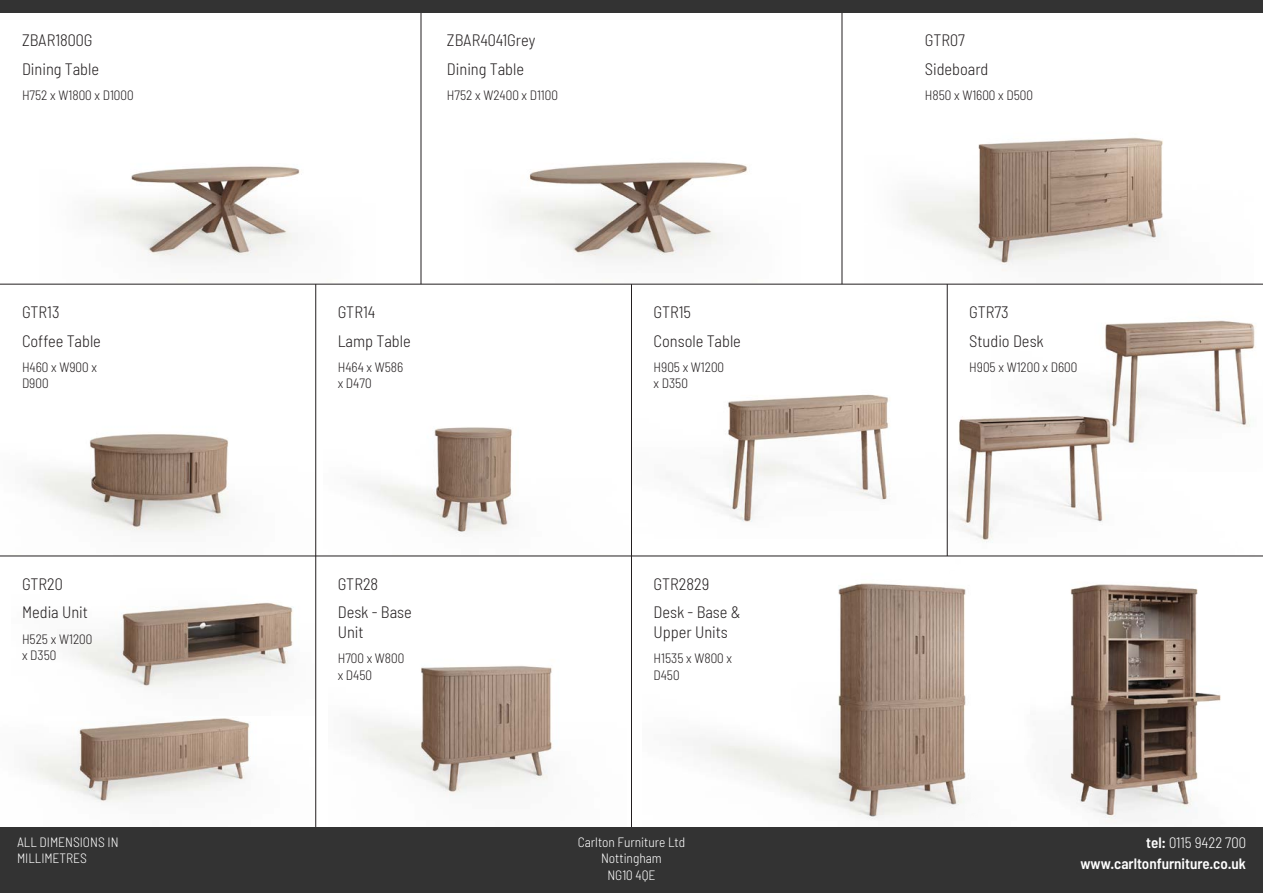
<style>
.page{position:relative;width:1263px;height:893px;background:#fff}
.page>*{position:absolute;margin:0;border:0;box-sizing:border-box;transform-origin:0 0}
.t1{font:300 semi-condensed 16.5px/28.8px "Barlow";color:#231f20}
.t2{font:600 semi-condensed 15px/21px "Barlow";color:#fff;text-align:right}
.t3{font:300 semi-condensed 13.5px/16.2px "Barlow";color:#231f20}
.t4{font:300 semi-condensed 13.5px/16.2px "Barlow";color:#fff;text-align:center}
.s1{font-weight:300}
</style>
<div class="page">
<img style="left:863px;top:137px;width:390px;height:147px">
<div style="left:863px;top:52px;width:47px;height:231px;background:#fefefe"></div>
<img style="left:519px;top:162px;width:229px;height:100px">
<img style="left:94px;top:166px;width:206px;height:96px">
<img style="left:642px;top:556px;width:291px;height:272px">
<img style="left:933px;top:556px;width:323px;height:272px">
<img style="left:328px;top:665px;width:298px;height:163px">
<img style="left:0;top:718px;width:315px;height:110px">
<img style="left:72px;top:602px;width:222px;height:86px">
<svg style="left:0;top:284px;width:1263px;height:272px"></svg>
<hr style="left:947px;top:284px;width:1px;height:272px;background:#231f20">
<hr style="left:421px;top:12px;width:1px;height:272px;background:#231f20">
<hr style="left:842px;top:12px;width:1px;height:272px;background:#231f20">
<hr style="left:631px;top:284px;width:1px;height:544px;background:#231f20">
<hr style="left:315px;top:284px;width:1px;height:544px;background:#231f20">
<div style="left:0;top:828px;width:1263px;height:65px;background:#333"></div>
<div style="left:0;top:0;width:1263px;height:12px;background:#333"></div>
<p class="t1" style="left:22px;top:25px;width:79px">ZBAR1800G<br>Dining Table</p>
<p class="t3" style="left:22px;top:87px;width:113px">H752 x W1800 x D1000</p>
<p class="t1" style="left:22px;top:297px;width:80px">GTR13<br>Coffee Table</p>
<p class="t3" style="left:22px;top:358px;width:76px">H460 x W900 x<br>D900</p>
<p class="t1" style="left:22px;top:569px;width:67px">GTR20<br>Media Unit</p>
<p class="t3" style="left:22px;top:630px;width:72px">H525 x W1200 x D350</p>
<p class="t4" style="left:17px;top:834px;width:103px;text-align:left">ALL DIMENSIONS IN<br>MILLIMETRES</p>
<p class="t1" style="left:447px;top:25px;width:90px">ZBAR4041Grey<br>Dining Table</p>
<p class="t3" style="left:447px;top:87px;width:112px">H752 x W2400 x D1100</p>
<p class="t1" style="left:338px;top:297px;width:74px">GTR14<br>Lamp Table</p>
<p class="t3" style="left:338px;top:358px;width:67px">H464 x W586 x D470</p>
<p class="t1" style="left:338px;top:569px;width:76px">GTR28<br>Desk - Base</p>
<p class="t1" style="left:338px;top:617px;width:27px">Unit</p>
<p class="t3" style="left:338px;top:650px;width:68px">H700 x W800 x D450</p>
<p class="t1" style="left:653px;top:297px;width:89px">GTR15<br>Console Table</p>
<p class="t3" style="left:653px;top:358px;width:72px">H905 x W1200 x D350</p>
<p class="t1" style="left:653px;top:569px;width:89px">GTR2829<br>Desk - Base &amp;</p>
<p class="t1" style="left:653px;top:617px;width:76px">Upper Units</p>
<p class="t3" style="left:653px;top:650px;width:80px">H1535 x W800 x<br>D450</p>
<p class="t4" style="left:578px;top:834px;width:109px">Carlton Furniture Ltd<br>Nottingham<br>NG10 4QE</p>
<p class="t1" style="left:925px;top:25px;width:65px">GTR07<br>Sideboard</p>
<p class="t3" style="left:925px;top:87px;width:110px">H850 x W1600 x D500</p>
<p class="t1" style="left:969px;top:297px;width:76px">GTR73<br>Studio Desk</p>
<p class="t3" style="left:969px;top:358px;width:110px">H905 x W1200 x D600</p>
<p class="t2" style="left:1080px;top:832px;width:167px">tel: <span class="s1">0115 9422 700 </span>www.carltonfurniture.co.uk</p>
</div>
